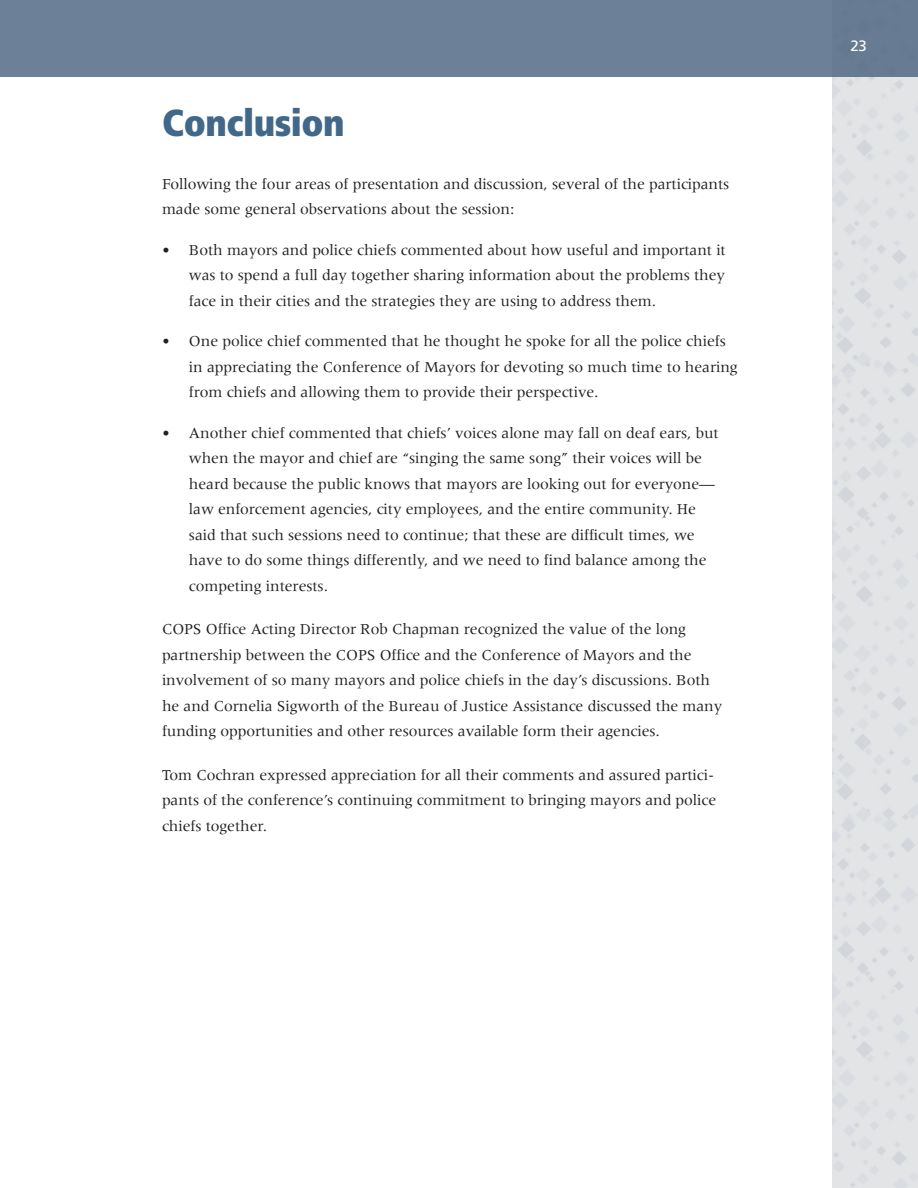
<style>
.page{position:relative;width:918px;height:1188px;background:#fff}
.page>*{position:absolute;margin:0;border:0;box-sizing:border-box;transform-origin:0 0}
.t1{font:900 condensed 37.5px "Frutiger LT Std";letter-spacing:-.015em;color:#426889}
.t2{font:15.75px/25.5px "Meridien LT Std";letter-spacing:-.005em;color:#231f20}
.t3{font:15px "Frutiger LT Std";color:#fff}
</style>
<div class="page">
<img style="left:832px;top:76px;width:86px;height:1112px">
<div style="left:0;top:0;width:918px;height:76px;background:#6c8197"></div>
<h2 class="t1" style="left:162px;top:100px;width:184px">Conclusion</h2>
<p class="t2" style="left:162px;top:171px;width:569px">Following the four areas of presentation and discussion, several of the participants made some general observations about the session:</p>
<p class="t2" style="left:189px;top:237px;width:538px;text-align:justify;text-indent:-27px">• Both mayors and police chiefs commented about how useful and important it was to spend a full day together sharing information about the problems they face in their cities and the strategies they are using to address them.</p>
<p class="t2" style="left:189px;top:328px;width:550px;text-indent:-27px">• One police chief commented that he thought he spoke for all the police chiefs in appreciating the Conference of Mayors for devoting so much time to hearing from chiefs and allowing them to provide their perspective.</p>
<p class="t2" style="left:189px;top:420px;width:531px;text-indent:-27px">• Another chief commented that chiefs’ voices alone may fall on deaf ears, but when the mayor and chief are “singing the same song” their voices will be heard because the public knows that mayors are looking out for everyone— law enforcement agencies, city employees, and the entire community. He said that such sessions need to continue; that these are difficult times, we have to do some things differently, and we need to find balance among the competing interests.</p>
<p class="t2" style="left:162px;top:616px;width:562px">COPS Office Acting Director Rob Chapman recognized the value of the long partnership between the COPS Office and the Conference of Mayors and the involvement of so many mayors and police chiefs in the day’s discussions. Both he and Cornelia Sigworth of the Bureau of Justice Assistance discussed the many funding opportunities and other resources available form their agencies.</p>
<p class="t2" style="left:162px;top:762px;width:556px">Tom Cochran expressed appreciation for all their comments and assured partici&shy;pants of the conference’s continuing commitment to bringing mayors and police chiefs together.</p>
<p class="t3" style="left:850px;top:37px;width:18px">23</p>
</div>
